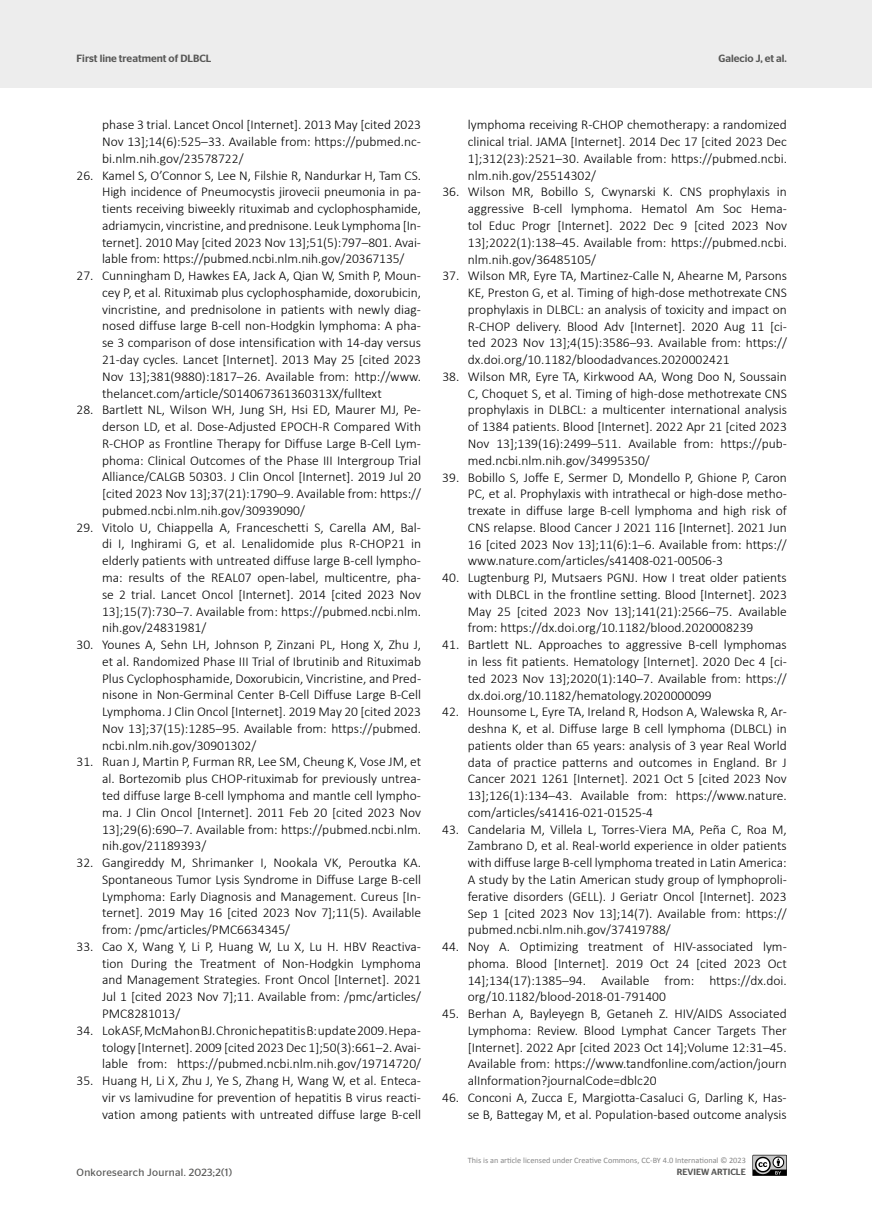
<style>
.page{position:relative;width:872px;height:1212px;background:#fff}
.page>*{position:absolute;margin:0;border:0;box-sizing:border-box;transform-origin:0 0}
.t1{font:300 13.5px/16.8px "Calibri";color:#000;text-align:justify}
.t2{font:500 10.5px "Stag Sans";color:#575756}
.t3{font:10.5px "Stag Sans";letter-spacing:.03em;color:#575756}
.t4{font:500 9px "Stag Sans";color:#575756}
.t5{font:8.25px "Calibri";color:#878787}
</style>
<div class="page">
<div style="left:0;top:0;width:872px;height:88px;background:#ededed"></div>
<svg style="left:752px;top:1155px;width:35px;height:21px"></svg>
<p class="t2" style="left:77px;top:52px;width:136px">First line treatment of DLBCL</p>
<p class="t2" style="left:718px;top:52px;width:70px">Galecio J, et al.</p>
<p class="t1" style="left:102px;top:116px;width:320px">phase 3 trial. Lancet Oncol [Internet]. 2013 May [cited 2023<br>Nov 13];14(6):525–33. Available from: https://pubmed.nc&shy;bi.nlm.nih.gov/23578722/</p>
<p class="t1" style="left:102px;top:166px;width:320px;text-indent:-25px">26. Kamel S, O’Connor S, Lee N, Filshie R, Nandurkar H, Tam CS.<br>High incidence of Pneumocystis jirovecii pneumonia in pa&shy;tients receiving biweekly rituximab and cyclophosphamide, adriamycin, vincristine, and prednisone. Leuk Lymphoma [In&shy;ternet]. 2010 May [cited 2023 Nov 13];51(5):797–801. Avai&shy;lable from: https://pubmed.ncbi.nlm.nih.gov/20367135/</p>
<p class="t1" style="left:102px;top:267px;width:320px;text-indent:-25px">27. Cunningham D, Hawkes EA, Jack A, Qian W, Smith P, Moun&shy;cey P, et al. Rituximab plus cyclophosphamide, doxorubicin, vincristine, and prednisolone in patients with newly diag&shy;nosed diffuse large B-cell non-Hodgkin lymphoma: A pha&shy;se 3 comparison of dose intensification with 14-day versus 21-day cycles. Lancet [Internet]. 2013 May 25 [cited 2023<br>Nov 13];381(9880):1817–26. Available from: http://www. thelancet.com/article/S014067361360313X/fulltext</p>
<p class="t1" style="left:102px;top:401px;width:320px;text-indent:-26px">28. Bartlett NL, Wilson WH, Jung SH, Hsi ED, Maurer MJ, Pe&shy;derson LD, et al. Dose-Adjusted EPOCH-R Compared With R-CHOP as Frontline Therapy for Diffuse Large B-Cell Lym&shy;phoma: Clinical Outcomes of the Phase III Intergroup Trial Alliance/CALGB 50303. J Clin Oncol [Internet]. 2019 Jul 20 [cited 2023 Nov 13];37(21):1790–9. Available from: https:// pubmed.ncbi.nlm.nih.gov/30939090/</p>
<p class="t1" style="left:102px;top:519px;width:320px;text-indent:-26px">29. Vitolo U, Chiappella A, Franceschetti S, Carella AM, Bal&shy;di I, Inghirami G, et al. Lenalidomide plus R-CHOP21 in elderly patients with untreated diffuse large B-cell lympho&shy;ma: results of the REAL07 open-label, multicentre, pha&shy;se 2 trial. Lancet Oncol [Internet]. 2014 [cited 2023 Nov 13];15(7):730–7. Available from: https://pubmed.ncbi.nlm. nih.gov/24831981/</p>
<p class="t1" style="left:102px;top:636px;width:320px;text-indent:-26px">30. Younes A, Sehn LH, Johnson P, Zinzani PL, Hong X, Zhu J, et al. Randomized Phase III Trial of Ibrutinib and Rituximab Plus Cyclophosphamide, Doxorubicin, Vincristine, and Pred&shy;nisone in Non-Germinal Center B-Cell Diffuse Large B-Cell Lymphoma. J Clin Oncol [Internet]. 2019 May 20 [cited 2023<br>Nov 13];37(15):1285–95. Available from: https://pubmed. ncbi.nlm.nih.gov/30901302/</p>
<p class="t1" style="left:102px;top:753px;width:320px;text-indent:-25px">31. Ruan J, Martin P, Furman RR, Lee SM, Cheung K, Vose JM, et al. Bortezomib plus CHOP-rituximab for previously untrea&shy;ted diffuse large B-cell lymphoma and mantle cell lympho&shy;ma. J Clin Oncol [Internet]. 2011 Feb 20 [cited 2023 Nov 13];29(6):690–7. Available from: https://pubmed.ncbi.nlm. nih.gov/21189393/</p>
<p class="t1" style="left:102px;top:854px;width:320px;text-indent:-25px">32. Gangireddy M, Shrimanker I, Nookala VK, Peroutka KA.<br>Spontaneous Tumor Lysis Syndrome in Diffuse Large B-cell Lymphoma: Early Diagnosis and Management. Cureus [In&shy;ternet]. 2019 May 16 [cited 2023 Nov 7];11(5). Available from: /pmc/articles/PMC6634345/</p>
<p class="t1" style="left:102px;top:938px;width:320px;text-indent:-25px">33. Cao X, Wang Y, Li P, Huang W, Lu X, Lu H. HBV Reactiva&shy;tion During the Treatment of Non-Hodgkin Lymphoma and Management Strategies. Front Oncol [Internet]. 2021<br>Jul 1 [cited 2023 Nov 7];11. Available from: /pmc/articles/ PMC8281013/</p>
<p class="t1" style="left:102px;top:1022px;width:320px;text-indent:-26px">34. LokASF,McMahonBJ.ChronichepatitisB:update2009.Hepa&shy;tology [Internet]. 2009 [cited 2023Dec 1];50(3):661–2.Avai&shy;lable from: https://pubmed.ncbi.nlm.nih.gov/19714720/</p>
<p class="t1" style="left:102px;top:1072px;width:320px;text-indent:-26px">35. Huang H, Li X, Zhu J, Ye S, Zhang H, Wang W, et al. Enteca&shy;vir vs lamivudine for prevention of hepatitis B virus reacti&shy;vation among patients with untreated diffuse large B-cell</p>
<p class="t1" style="left:468px;top:116px;width:320px">lymphoma receiving R-CHOP chemotherapy: a randomized clinical trial. JAMA [Internet]. 2014 Dec 17 [cited 2023 Dec 1];312(23):2521–30. Available from: https://pubmed.ncbi. nlm.nih.gov/25514302/</p>
<p class="t1" style="left:468px;top:183px;width:320px;text-indent:-26px">36. Wilson MR, Bobillo S, Cwynarski K. CNS prophylaxis in aggressive B-cell lymphoma. Hematol Am Soc Hema&shy;tol Educ Progr [Internet]. 2022 Dec 9 [cited 2023 Nov 13];2022(1):138–45. Available from: https://pubmed.ncbi. nlm.nih.gov/36485105/</p>
<p class="t1" style="left:468px;top:267px;width:320px;text-indent:-26px">37. Wilson MR, Eyre TA, Martinez-Calle N, Ahearne M, Parsons KE, Preston G, et al. Timing of high-dose methotrexate CNS prophylaxis in DLBCL: an analysis of toxicity and impact on R-CHOP delivery. Blood Adv [Internet]. 2020 Aug 11 [ci&shy;ted 2023 Nov 13];4(15):3586–93. Available from: https:// dx.doi.org/10.1182/bloodadvances.2020002421</p>
<p class="t1" style="left:468px;top:368px;width:320px;text-indent:-25px">38. Wilson MR, Eyre TA, Kirkwood AA, Wong Doo N, Soussain C, Choquet S, et al. Timing of high-dose methotrexate CNS prophylaxis in DLBCL: a multicenter international analysis of 1384 patients. Blood [Internet]. 2022 Apr 21 [cited 2023<br>Nov 13];139(16):2499–511. Available from: https://pub&shy;med.ncbi.nlm.nih.gov/34995350/</p>
<p class="t1" style="left:468px;top:468px;width:320px;text-indent:-26px">39. Bobillo S, Joffe E, Sermer D, Mondello P, Ghione P, Caron PC, et al. Prophylaxis with intrathecal or high-dose metho&shy;trexate in diffuse large B-cell lymphoma and high risk of CNS relapse. Blood Cancer J 2021 116 [Internet]. 2021 Jun 16 [cited 2023 Nov 13];11(6):1–6. Available from: https:// www.nature.com/articles/s41408-021-00506-3</p>
<p class="t1" style="left:468px;top:569px;width:320px;text-indent:-26px">40. Lugtenburg PJ, Mutsaers PGNJ. How I treat older patients with DLBCL in the frontline setting. Blood [Internet]. 2023<br>May 25 [cited 2023 Nov 13];141(21):2566–75. Available from: https://dx.doi.org/10.1182/blood.2020008239</p>
<p class="t1" style="left:468px;top:636px;width:320px;text-indent:-26px">41. Bartlett NL. Approaches to aggressive B-cell lymphomas in less fit patients. Hematology [Internet]. 2020 Dec 4 [ci&shy;ted 2023 Nov 13];2020(1):140–7. Available from: https:// dx.doi.org/10.1182/hematology.2020000099</p>
<p class="t1" style="left:468px;top:703px;width:320px;text-indent:-25px">42. Hounsome L, Eyre TA, Ireland R, Hodson A, Walewska R, Ar&shy;deshna K, et al. Diffuse large B cell lymphoma (DLBCL) in patients older than 65 years: analysis of 3 year Real World data of practice patterns and outcomes in England. Br J Cancer 2021 1261 [Internet]. 2021 Oct 5 [cited 2023 Nov 13];126(1):134–43. Available from: https://www.nature. com/articles/s41416-021-01525-4</p>
<p class="t1" style="left:468px;top:821px;width:320px;text-indent:-26px">43. Candelaria M, Villela L, Torres-Viera MA, Peña C, Roa M, Zambrano D, et al. Real-world experience in older patients with diffuse large B-cell lymphoma treated in Latin America:<br>A study by the Latin American study group of lymphoproli&shy;ferative disorders (GELL). J Geriatr Oncol [Internet]. 2023<br>Sep 1 [cited 2023 Nov 13];14(7). Available from: https:// pubmed.ncbi.nlm.nih.gov/37419788/</p>
<p class="t1" style="left:468px;top:938px;width:320px;text-indent:-26px">44. Noy A. Optimizing treatment of HIV-associated lym&shy;phoma. Blood [Internet]. 2019 Oct 24 [cited 2023 Oct 14];134(17):1385–94. Available from: https://dx.doi. org/10.1182/blood-2018-01-791400</p>
<p class="t1" style="left:468px;top:1005px;width:320px;text-indent:-25px">45. Berhan A, Bayleyegn B, Getaneh Z. HIV/AIDS Associated Lymphoma: Review. Blood Lymphat Cancer Targets Ther [Internet]. 2022 Apr [cited 2023 Oct 14];Volume 12:31–45.<br>Available from: https://www.tandfonline.com/action/journ alInformation?journalCode=dblc20</p>
<p class="t1" style="left:442px;top:1089px;width:346px;text-align:right">46. Conconi A, Zucca E, Margiotta-Casaluci G, Darling K, Has&shy;se B, Battegay M, et al. Population-based outcome analysis</p>
<p class="t5" style="left:468px;top:1155px;width:279px">This is an article licensed under Creative Commons, CC-BY 4.0 International © 2023</p>
<p class="t3" style="left:77px;top:1166px;width:157px">Onkoresearch Journal. 2023;2(1)</p>
<p class="t4" style="left:676px;top:1167px;width:71px">REVIEW ARTICLE</p>
</div>
